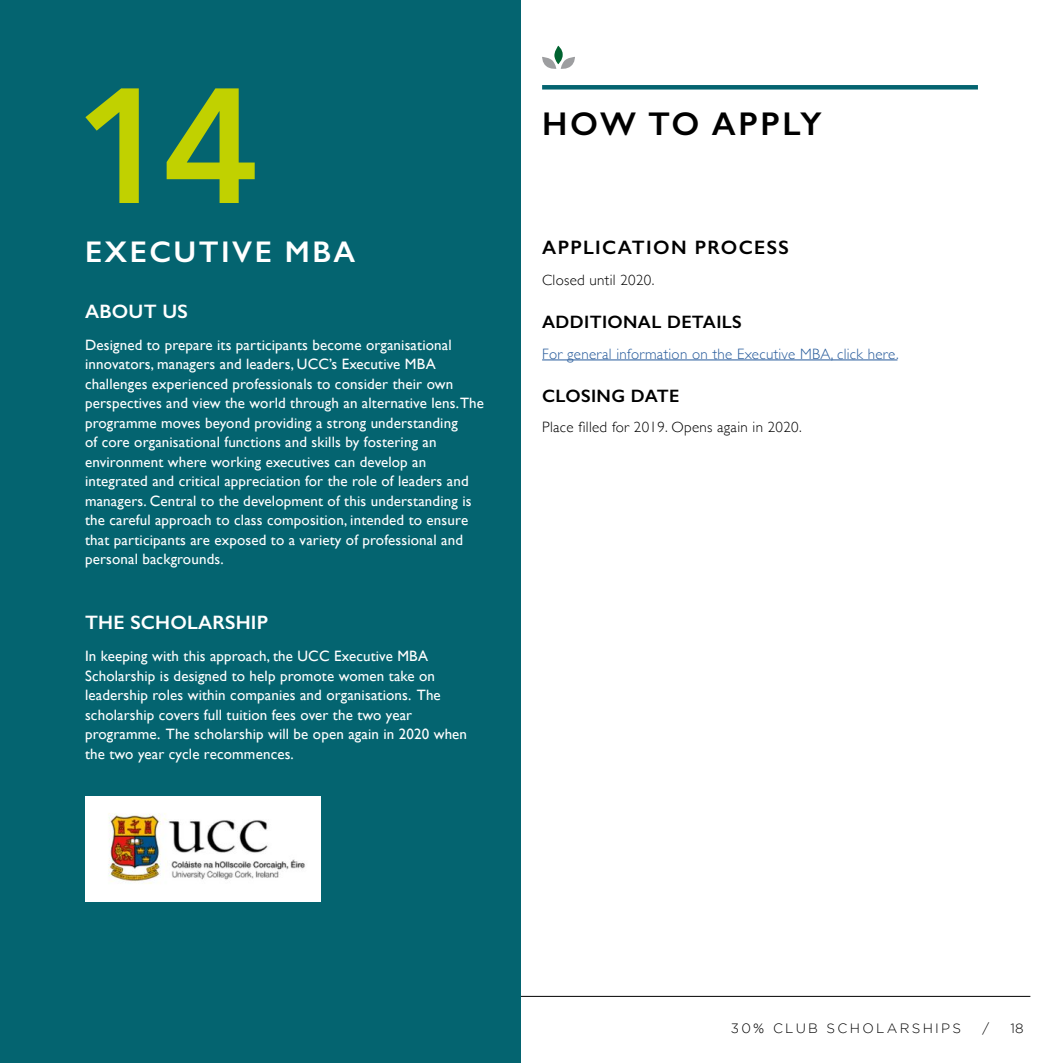
<style>
.page{position:relative;width:1063px;height:1063px;background:#fff}
.page>*{position:absolute;margin:0;border:0;box-sizing:border-box;transform-origin:0 0}
.t1{font:600 161.85px "Avenir Next";color:#c1d100}
.t2{font:600 33px "Gill Sans";letter-spacing:.08em;color:#000}
.t3{font:600 30px "Gill Sans";letter-spacing:.08em;color:#fff}
.t4{font:600 19.5px "Gill Sans";letter-spacing:.01em;color:#fff}
.t5{font:600 19.5px "Gill Sans";letter-spacing:.07em;color:#000}
.t6{font:600 18px "Gill Sans";letter-spacing:.02em;color:#000}
.t7{font:15px/19.5px "Gill Sans";letter-spacing:.01em;color:#fff}
.t8{font:300 15px "Gill Sans";letter-spacing:.02em;color:#000}
.t9{font:300 15px "Gill Sans";letter-spacing:.02em;color:#275b9b}
.t10{font:300 13.5px "Gotham";letter-spacing:.17em;color:#000}
</style>
<div class="page">
<hr style="left:0;top:996px;width:1030px;height:1px;background:#000">
<hr style="left:542px;top:360px;width:355px;height:1px;background:#275b9b">
<div style="left:542px;top:85px;width:436px;height:5px;background:#046470"></div>
<svg style="left:542px;top:46px;width:33px;height:23px"></svg>
<div style="left:0;top:0;width:521px;height:1063px;background:#046470"></div>
<img style="left:85px;top:797px;width:236px;height:104px">
<h1 class="t1" style="left:74px;top:8px;width:189px">14</h1>
<h3 class="t3" style="left:85px;top:234px;width:272px">EXECUTIVE MBA</h3>
<h3 class="t4" style="left:85px;top:299px;width:104px">ABOUT US</h3>
<p class="t7" style="left:85px;top:335px;width:401px">Designed to prepare its participants become organisational innovators, managers and leaders, UCC’s Executive MBA challenges experienced professionals to consider their own perspectives and view the world through an alternative lens. The programme moves beyond providing a strong understanding<br>of core organisational functions and skills by fostering an environment where working executives can develop an integrated and critical appreciation for the role of leaders and managers. Central to the development of this understanding is the careful approach to class composition, intended to ensure that participants are exposed to a variety of professional and personal backgrounds.</p>
<h3 class="t4" style="left:85px;top:610px;width:185px">THE SCHOLARSHIP</h3>
<p class="t7" style="left:85px;top:646px;width:384px">In keeping with this approach, the UCC Executive MBA Scholarship is designed to help promote women take on leadership roles within companies and organisations. The scholarship covers full tuition fees over the two year programme. The scholarship will be open again in 2020 when the two year cycle recommences.</p>
<h2 class="t2" style="left:542px;top:104px;width:281px">HOW TO APPLY</h2>
<h3 class="t5" style="left:542px;top:236px;width:248px">APPLICATION PROCESS</h3>
<p class="t8" style="left:542px;top:268px;width:114px">Closed until 2020.</p>
<p class="t6" style="left:542px;top:311px;width:201px">ADDITIONAL DETAILS</p>
<p class="t9" style="left:542px;top:342px;width:358px">For general information on the Executive MBA, click here.</p>
<p class="t6" style="left:542px;top:385px;width:139px">CLOSING DATE</p>
<p class="t8" style="left:542px;top:416px;width:261px">Place filled for 2019. Opens again in 2020.</p>
<p class="t10" style="left:731px;top:1021px;width:232px">30% CLUB SCHOLARSHIPS</p>
<p class="t10" style="left:983px;top:1021px;width:8px">/</p>
<p class="t10" style="left:1011px;top:1021px;width:15px">18</p>
</div>
